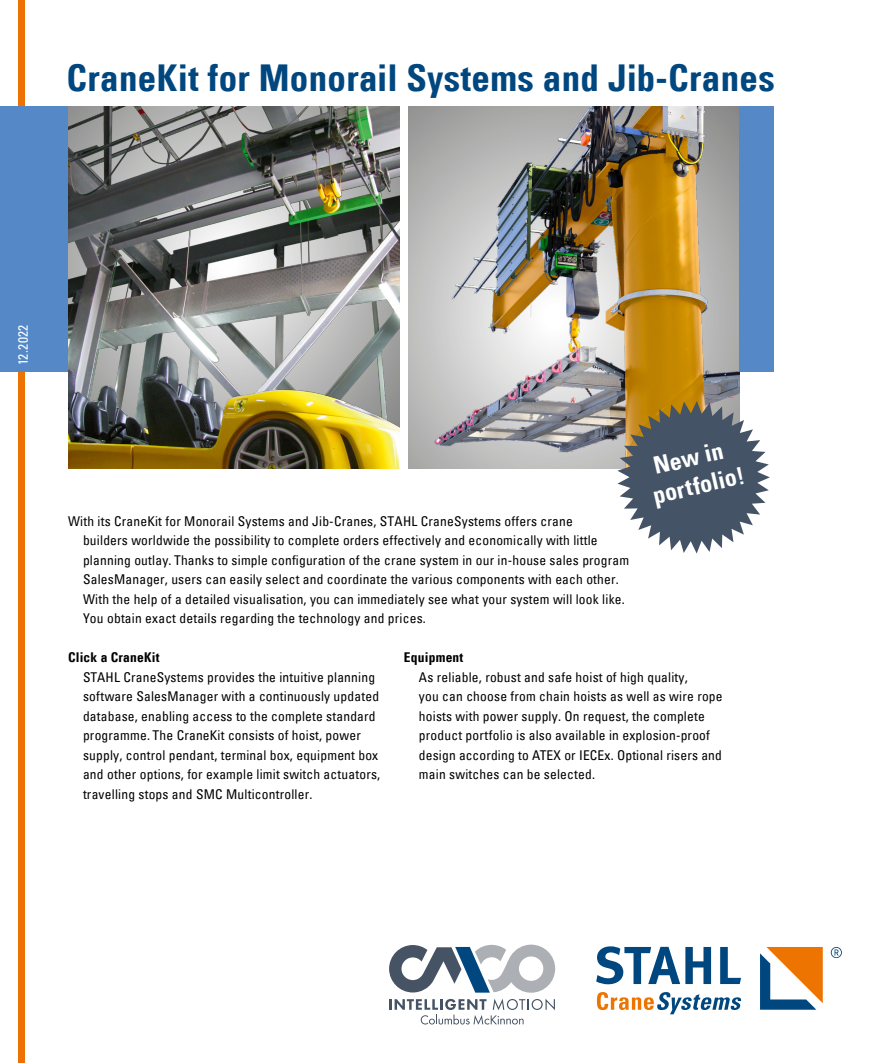
<style>
.page{position:relative;width:893px;height:1063px;background:#fff}
.page>*{position:absolute;margin:0;border:0;box-sizing:border-box;transform-origin:0 0}
.t1{font:36.9px "Univers Com 67 Bold Cond";letter-spacing:.01em;color:#00477f}
.t2{font:24px/28.8px "Univers Com 67 Bold Cond";color:#fff;text-align:center}
.t3{font:condensed 13.5px/19.5px "Univers Com 57";letter-spacing:.015em;color:#000}
.t4{font:13.5px "Univers Com 67 Bold Cond";letter-spacing:.015em;color:#000}
.t5{font:condensed 13.5px "Univers Com 57";letter-spacing:.025em;color:#fff}
</style>
<div class="page">
<img style="left:68px;top:106px;width:332px;height:238px">
<div style="left:18px;top:0;width:7px;height:1063px;background:#ee7203"></div>
<div style="left:0;top:106px;width:68px;height:266px;background:#5488c7"></div>
<div style="left:740px;top:106px;width:34px;height:266px;background:#5488c7"></div>
<svg style="left:597px;top:992px;width:145px;height:22px"></svg>
<svg style="left:596px;top:946px;width:115px;height:38px"></svg>
<svg style="left:720px;top:947px;width:21px;height:37px"></svg>
<svg style="left:760px;top:947px;width:63px;height:63px"></svg>
<svg style="left:831px;top:947px;width:11px;height:11px"></svg>
<svg style="left:389px;top:945px;width:166px;height:48px"></svg>
<svg style="left:389px;top:999px;width:166px;height:26px"></svg>
<img style="left:408px;top:106px;width:332px;height:363px">
<img style="left:68px;top:344px;width:332px;height:125px">
<svg style="left:617px;top:401px;width:153px;height:153px"></svg>
<h1 class="t1" style="left:67px;top:56px;width:710px">CraneKit for Monorail Systems and Jib-Cranes</h1>
<p class="t5" style="left:14px;top:365px;width:42px;rotate:-90deg">12.2022</p>
<h2 class="t2" style="left:643px;top:453px;width:95px;rotate:-13deg">New in portfolio!</h2>
<p class="t3" style="left:83px;top:511px;width:548px;text-indent:-15px">With its CraneKit for Monorail Systems and Jib-Cranes, STAHL CraneSystems offers crane<br>builders worldwide the possibility to complete orders effectively and economically with little planning outlay. Thanks to simple configuration of the crane system in our in-house sales program SalesManager, users can easily select and coordinate the various components with each other.<br>With the help of a detailed visualisation, you can immediately see what your system will look like.<br>You obtain exact details regarding the technology and prices.</p>
<p class="t4" style="left:68px;top:649px;width:93px">Click a CraneKit</p>
<p class="t3" style="left:83px;top:667px;width:299px">STAHL CraneSystems provides the intuitive planning software SalesManager with a continuously updated database, enabling access to the complete standard programme. The CraneKit consists of hoist, power supply, control pendant, terminal box, equipment box and other options, for example limit switch actuators, travelling stops and SMC Multicontroller.</p>
<p class="t4" style="left:404px;top:649px;width:61px">Equipment</p>
<p class="t3" style="left:419px;top:667px;width:305px">As reliable, robust and safe hoist of high quality,<br>you can choose from chain hoists as well as wire rope hoists with power supply. On request, the complete product portfolio is also available in explosion-proof design according to ATEX or IECEx. Optional risers and main switches can be selected.</p>
</div>
